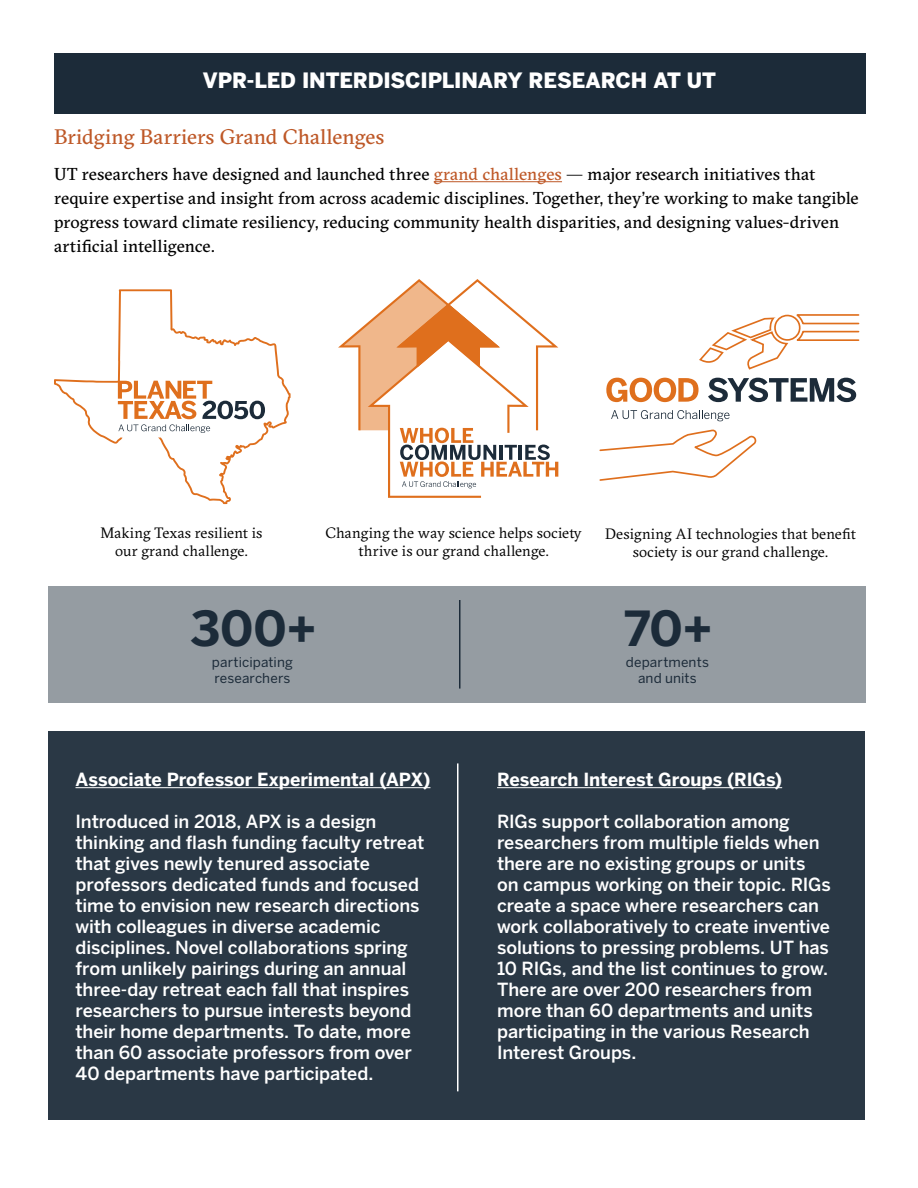
<style>
.page{position:relative;width:918px;height:1188px;background:#fff}
.page>*{position:absolute;margin:0;border:0;box-sizing:border-box;transform-origin:0 0}
.t1{font:700 48px "Benton Sans";color:#1c2b39}
.t2{font:900 21px "Benton Sans";letter-spacing:-.01em;color:#fff}
.t3{font:21px "GT Sectra";color:#be5827}
.t4{font:500 18px/21px "Benton Sans";letter-spacing:-.005em;color:#fff}
.t5{font:700 18px "Benton Sans";letter-spacing:-.005em;color:#fff}
.t6{font:17.25px/24px "GT Sectra";letter-spacing:.005em;color:#000}
.t7{font:15px/18px "GT Sectra";letter-spacing:.005em;color:#000101;text-align:center}
.t8{font:13.5px/16.2px "Benton Sans";letter-spacing:.01em;color:#1c2b39;text-align:center}
.s1{color:#be5827}
</style>
<div class="page">
<div style="left:48px;top:586px;width:818px;height:117px;background:#959ca2"></div>
<div style="left:48px;top:731px;width:817px;height:389px;background:#2a3845"></div>
<div style="left:54px;top:53px;width:811px;height:60px;background:#1c2b39"></div>
<hr style="left:434px;top:181px;width:128px;height:1px;background:#be5827">
<hr style="left:459px;top:600px;width:1px;height:89px;background:#1c2b39">
<hr style="left:76px;top:787px;width:354px;height:1px;background:#fff">
<svg style="left:54px;top:289px;width:237px;height:215px"></svg>
<svg style="left:118px;top:381px;width:147px;height:52px"></svg>
<svg style="left:338px;top:279px;width:220px;height:219px"></svg>
<svg style="left:699px;top:314px;width:160px;height:56px"></svg>
<svg style="left:606px;top:378px;width:93px;height:24px"></svg>
<svg style="left:708px;top:378px;width:148px;height:24px"></svg>
<svg style="left:611px;top:410px;width:119px;height:11px"></svg>
<svg style="left:599px;top:430px;width:158px;height:51px"></svg>
<hr style="left:497px;top:787px;width:285px;height:1px;background:#fff">
<hr style="left:457px;top:763px;width:2px;height:328px;background:#fff">
<p class="t2" style="left:203px;top:67px;width:515px">VPR-LED INTERDISCIPLINARY RESEARCH AT UT</p>
<p class="t3" style="left:54px;top:124px;width:332px">Bridging Barriers Grand Challenges</p>
<p class="t6" style="left:54px;top:162px;width:806px">UT researchers have designed and launched three <span class="s1">grand challenges</span> — major research initiatives that require expertise and insight from across academic disciplines. Together, they’re working to make tangible progress toward climate resiliency, reducing community health disparities, and designing values-driven artificial intelligence.</p>
<p class="t7" style="left:100px;top:524px;width:164px">Making Texas resilient is our grand challenge.</p>
<p class="t7" style="left:325px;top:524px;width:258px">Changing the way science helps society thrive is our grand challenge.</p>
<p class="t7" style="left:605px;top:524px;width:252px">Designing AI technologies that benefit society is our grand challenge.</p>
<h1 class="t1" style="left:190px;top:600px;width:128px">300+</h1>
<p class="t8" style="left:212px;top:653px;width:82px;text-align:left">participating researchers</p>
<p class="t5" style="left:76px;top:769px;width:356px">Associate Professor Experimental (APX)</p>
<p class="t4" style="left:76px;top:811px;width:350px">Introduced in 2018, APX is a design thinking and flash funding faculty retreat that gives newly tenured associate professors dedicated funds and focused time to envision new research directions with colleagues in diverse academic disciplines. Novel collaborations spring from unlikely pairings during an annual three-day retreat each fall that inspires researchers to pursue interests beyond their home departments. To date, more than 60 associate professors from over 40 departments have participated.</p>
<h1 class="t1" style="left:624px;top:600px;width:90px">70+</h1>
<p class="t8" style="left:626px;top:653px;width:85px">departments and units</p>
<p class="t5" style="left:497px;top:769px;width:287px">Research Interest Groups (RIGs)</p>
<p class="t4" style="left:497px;top:811px;width:335px">RIGs support collaboration among researchers from multiple fields when there are no existing groups or units on campus working on their topic. RIGs create a space where researchers can work collaboratively to create inventive solutions to pressing problems. UT has 10 RIGs, and the list continues to grow.<br>There are over 200 researchers from more than 60 departments and units participating in the various Research Interest Groups.</p>
</div>
